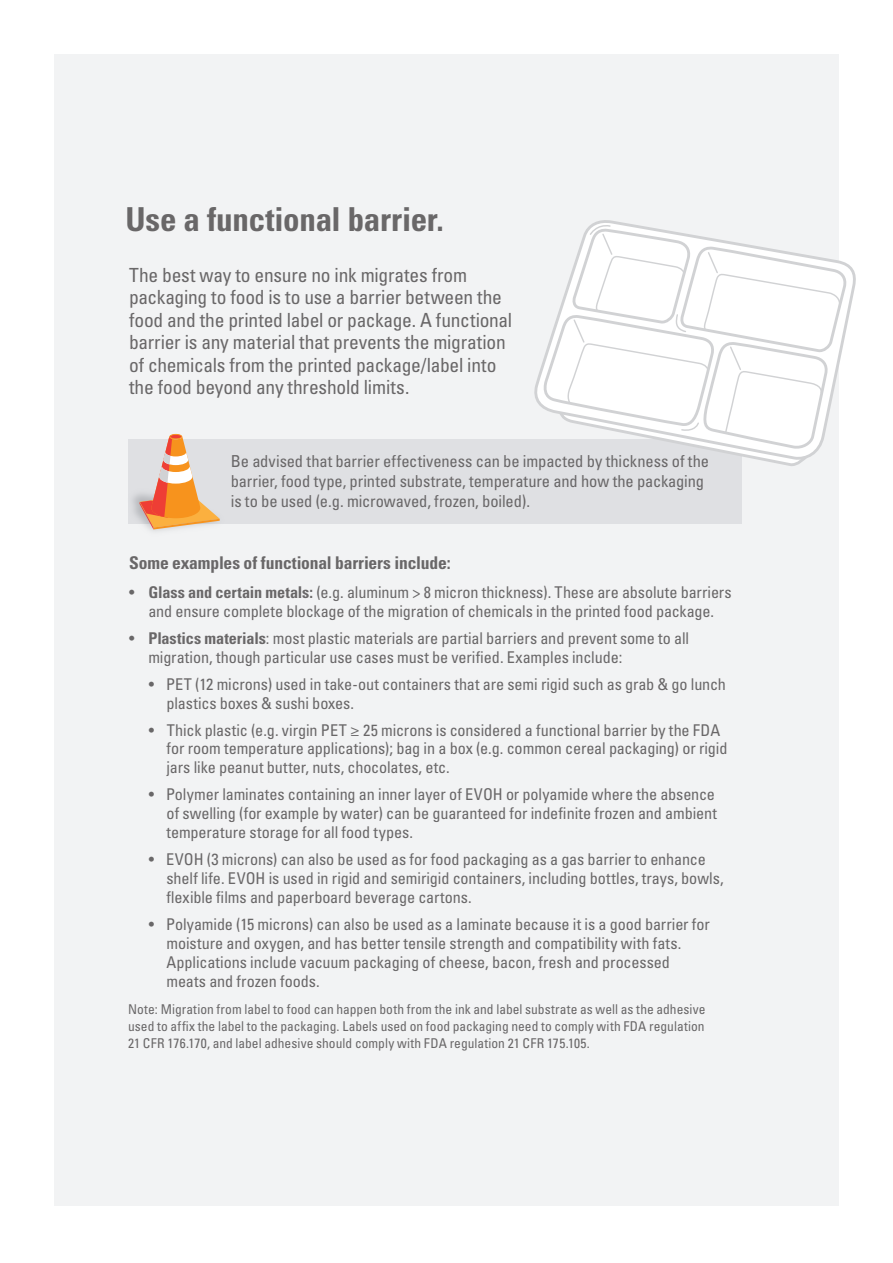
<style>
.page{position:relative;width:893px;height:1263px;background:#fff}
.page>*{position:absolute;margin:0;border:0;box-sizing:border-box;transform-origin:0 0}
.t1{font:700 condensed 33px "Univers LT Std";letter-spacing:-.01em;color:#696768}
.t2{font:condensed 19.5px/22.5px "Univers LT Std";letter-spacing:-.01em;color:#696768}
.t3{font:700 condensed 17.55px "Univers LT Std";letter-spacing:-.01em;color:#696768}
.t4{font:condensed 16.5px/19.8px "Univers LT Std";letter-spacing:-.005em;color:#696768}
.t5{font:condensed 16.2px/18.9px "Univers LT Std";letter-spacing:-.005em;color:#696768}
.t6{font:condensed 13.5px/17px "Univers LT Std";letter-spacing:.005em;color:#696768;text-align:justify}
.s1{font-weight:700}
.s2{font-family:"Myriad Pro";font-stretch:normal}
</style>
<div class="page">
<div style="left:54px;top:54px;width:784px;height:1152px;background:#f2f3f4"></div>
<div style="left:129px;top:439px;width:613px;height:85px;background:#dfe0e3"></div>
<img style="left:128px;top:442px;width:44px;height:89px">
<svg style="left:139px;top:434px;width:81px;height:95px"></svg>
<svg style="left:534px;top:217px;width:322px;height:187px"></svg>
<svg style="left:539px;top:224px;width:307px;height:245px"></svg>
<h1 class="t1" style="left:125px;top:199px;width:320px">Use a functional barrier.</h1>
<p class="t2" style="left:129px;top:263px;width:385px">The best way to ensure no ink migrates from packaging to food is to use a barrier between the food and the printed label or package. A functional barrier is any material that prevents the migration of chemicals from the printed package/label into the food beyond any threshold limits.</p>
<p class="t4" style="left:231px;top:451px;width:480px">Be advised that barrier effectiveness can be impacted by thickness of the barrier, food type, printed substrate, temperature and how the packaging is to be used (e.g. microwaved, frozen, boiled).</p>
<p class="t3" style="left:129px;top:552px;width:323px">Some examples of functional barriers include:</p>
<p class="t5" style="left:129px;top:582px;width:604px;text-align:center">• <span class="s1">Glass and certain metals:</span> (e.g. aluminum &gt; 8 micron thickness). These are absolute barriers and ensure complete blockage of the migration of chemicals in the printed food package.</p>
<p class="t5" style="left:148px;top:628px;width:542px;text-indent:-19px">• <span class="s1">Plastics materials</span>: most plastic materials are partial barriers and prevent some to all migration, though particular use cases must be verified. Examples include:</p>
<p class="t5" style="left:166px;top:674px;width:561px;text-indent:-18px">• PET (12 microns) used in take-out containers that are semi rigid such as grab &amp; go lunch plastics boxes &amp; sushi boxes.</p>
<p class="t5" style="left:166px;top:720px;width:562px;text-indent:-18px">• Thick plastic (e.g. virgin PET <span class="s2">≥</span> 25 microns is considered a functional barrier by the FDA for room temperature applications); bag in a box (e.g. common cereal packaging) or rigid jars like peanut butter, nuts, chocolates, etc.</p>
<p class="t5" style="left:166px;top:785px;width:552px;text-align:justify;text-indent:-18px">• Polymer laminates containing an inner layer of EVOH or polyamide where the absence of swelling (for example by water) can be guaranteed for indefinite frozen and ambient temperature storage for all food types.</p>
<p class="t5" style="left:166px;top:850px;width:559px;text-indent:-18px">• EVOH (3 microns) can also be used as for food packaging as a gas barrier to enhance shelf life. EVOH is used in rigid and semirigid containers, including bottles, trays, bowls, flexible films and paperboard beverage cartons.</p>
<p class="t5" style="left:166px;top:914px;width:545px;text-indent:-18px">• Polyamide (15 microns) can also be used as a laminate because it is a good barrier for moisture and oxygen, and has better tensile strength and compatibility with fats.<br>Applications include vacuum packaging of cheese, bacon, fresh and processed meats and frozen foods.</p>
<p class="t6" style="left:128px;top:1001px;width:579px">Note: Migration from label to food can happen both from the ink and label substrate as well as the adhesive used to affix the label to the packaging. Labels used on food packaging need to comply with FDA regulation 21 CFR 176.170, and label adhesive should comply with FDA regulation 21 CFR 175.105.</p>
</div>
